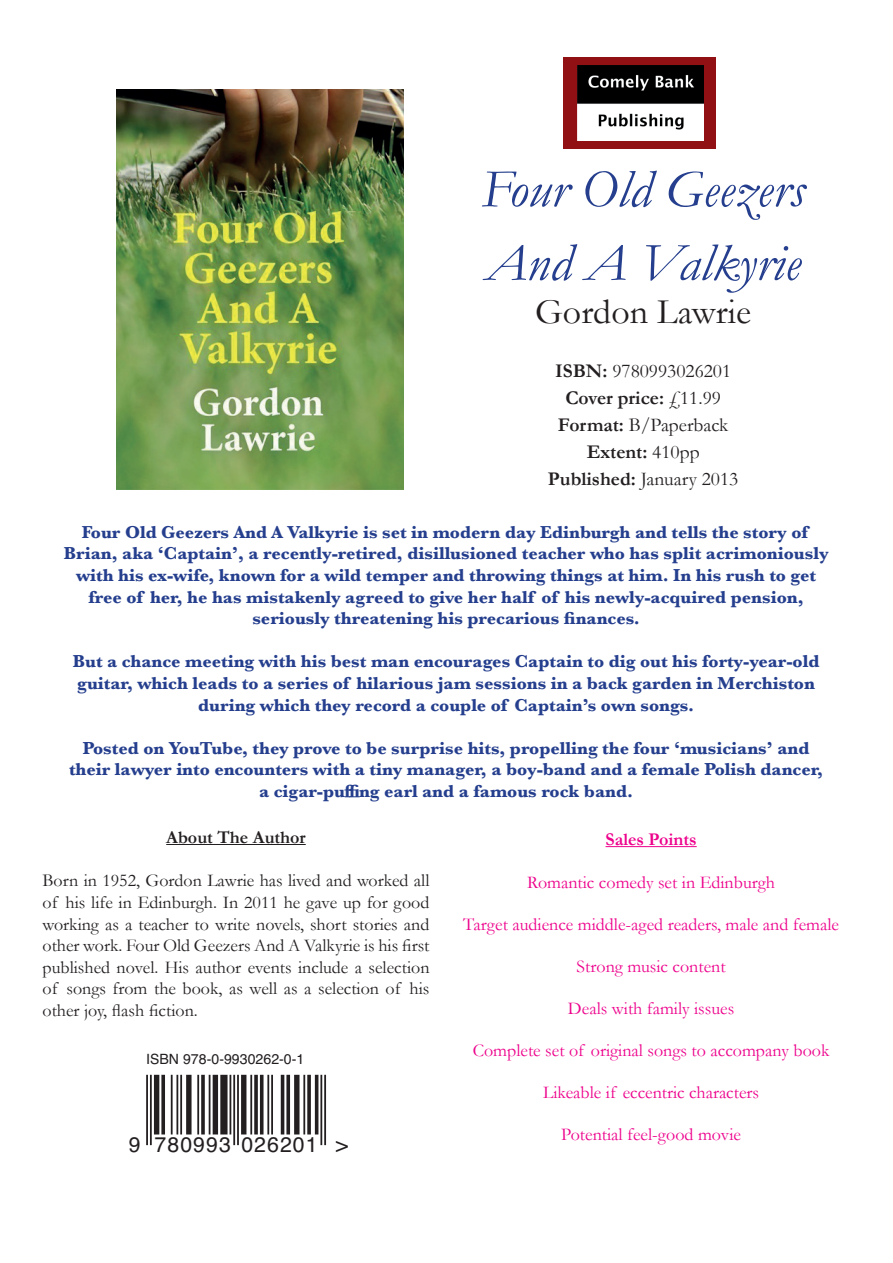
<style>
.page{position:relative;width:893px;height:1263px;background:#fff}
.page>*{position:absolute;margin:0;border:0;box-sizing:border-box;transform-origin:0 0}
.t1{font:italic 54px/73.5px "Garamond";color:#253f8e}
.t2{font:36px "Garamond";color:#231f20}
.t3{font:21.3px "Helvetica";letter-spacing:.05em;color:#231f20}
.t4{font:19.5px/27px "Garamond";color:#231f20;text-align:center}
.t5{font:700 18px/21.6px "Baskerville";color:#253f8e;text-align:center}
.t6{font:18px/21.6px "Garamond";color:#231f20;text-align:justify}
.t7{font:18px "Garamond";color:#ed028c}
.t8{font:700 18px "Garamond";color:#231f20}
.t9{font:700 18px "Garamond";color:#ed028c}
.t10{font:14.1px "Helvetica";color:#231f20}
.s1{font-weight:700}
</style>
<div class="page">
<hr style="left:166px;top:844px;width:140px;height:1px;background:#231f20">
<hr style="left:606px;top:846px;width:91px;height:1px;background:#ed028c">
<div style="left:563px;top:58px;width:153px;height:91px;background:#911013"></div>
<img style="left:578px;top:66px;width:125px;height:75px">
<img style="left:116px;top:89px;width:288px;height:400px">
<hr style="left:146px;top:1075px;width:2px;height:70px;background:#231f20">
<hr style="left:150px;top:1075px;width:2px;height:70px;background:#231f20">
<div style="left:154px;top:1075px;width:5px;height:59px;background:#231f20"></div>
<svg style="left:161px;top:1075px;width:4px;height:59px"></svg>
<hr style="left:171px;top:1075px;width:2px;height:59px;background:#231f20">
<hr style="left:176px;top:1075px;width:2px;height:59px;background:#231f20">
<hr style="left:180px;top:1075px;width:2px;height:59px;background:#231f20">
<div style="left:186px;top:1075px;width:6px;height:59px;background:#231f20"></div>
<hr style="left:197px;top:1075px;width:2px;height:59px;background:#231f20">
<svg style="left:201px;top:1075px;width:4px;height:59px"></svg>
<hr style="left:209px;top:1075px;width:1px;height:59px;background:#231f20">
<div style="left:213px;top:1075px;width:5px;height:59px;background:#231f20"></div>
<div style="left:220px;top:1075px;width:8px;height:59px;background:#231f20"></div>
<hr style="left:230px;top:1075px;width:1px;height:59px;background:#231f20">
<hr style="left:233px;top:1075px;width:2px;height:70px;background:#231f20">
<hr style="left:237px;top:1075px;width:2px;height:70px;background:#231f20">
<div style="left:241px;top:1075px;width:5px;height:59px;background:#231f20"></div>
<hr style="left:250px;top:1075px;width:2px;height:59px;background:#231f20">
<svg style="left:254px;top:1075px;width:4px;height:59px"></svg>
<svg style="left:260px;top:1075px;width:4px;height:59px"></svg>
<hr style="left:267px;top:1075px;width:2px;height:59px;background:#231f20">
<hr style="left:271px;top:1075px;width:2px;height:59px;background:#231f20">
<hr style="left:281px;top:1075px;width:3px;height:59px;background:#231f20">
<svg style="left:286px;top:1075px;width:4px;height:59px"></svg>
<div style="left:294px;top:1075px;width:6px;height:59px;background:#231f20"></div>
<hr style="left:303px;top:1075px;width:2px;height:59px;background:#231f20">
<svg style="left:307px;top:1075px;width:4px;height:59px"></svg>
<hr style="left:315px;top:1075px;width:3px;height:59px;background:#231f20">
<hr style="left:320px;top:1075px;width:2px;height:70px;background:#231f20">
<hr style="left:324px;top:1075px;width:2px;height:70px;background:#231f20">
<h1 class="t1" style="left:481px;top:152px;width:325px">Four Old Geezers<br>And A Valkyrie</h1>
<h2 class="t2" style="left:535px;top:290px;width:217px">Gordon Lawrie</h2>
<p class="t4" style="left:548px;top:357px;width:192px"><span class="s1">ISBN:</span> 9780993026201<br><span class="s1">Cover price:</span> £11.99<br><span class="s1">Format:</span> B/Paperback<br><span class="s1">Extent:</span> 410pp<br><span class="s1">Published:</span> January 2013</p>
<p class="t5" style="left:64px;top:521px;width:766px">Four Old Geezers And A Valkyrie is set in modern day Edinburgh and tells the story of Brian, aka ‘Captain’, a recently-retired, disillusioned teacher who has split acrimoniously with his ex-wife, known for a wild temper and throwing things at him. In his rush to get free of her, he has mistakenly agreed to give her half of his newly-acquired pension, seriously threatening his precarious finances.</p>
<p class="t5" style="left:73px;top:651px;width:748px">But a chance meeting with his best man encourages Captain to dig out his forty-year-old guitar, which leads to a series of hilarious jam sessions in a back garden in Merchiston during which they record a couple of Captain’s own songs.</p>
<p class="t5" style="left:69px;top:737px;width:756px">Posted on YouTube, they prove to be surprise hits, propelling the four ‘musicians’ and their lawyer into encounters with a tiny manager, a boy-band and a female Polish dancer, a cigar-puffing earl and a famous rock band.</p>
<p class="t8" style="left:166px;top:827px;width:141px">About The Author</p>
<p class="t6" style="left:43px;top:870px;width:388px">Born in 1952, Gordon Lawrie has lived and worked all of his life in Edinburgh. In 2011 he gave up for good working as a teacher to write novels, short stories and other work. Four Old Geezers And A Valkyrie is his first published novel. His author events include a selection of songs from the book, as well as a selection of his other joy, flash fiction.</p>
<p class="t9" style="left:606px;top:829px;width:93px">Sales Points</p>
<p class="t7" style="left:527px;top:871px;width:249px">Romantic comedy set in Edinburgh</p>
<p class="t7" style="left:463px;top:913px;width:377px">Target audience middle-aged readers, male and female</p>
<p class="t7" style="left:577px;top:955px;width:151px">Strong music content</p>
<p class="t7" style="left:568px;top:997px;width:168px">Deals with family issues</p>
<p class="t7" style="left:473px;top:1039px;width:358px">Complete set of original songs to accompany book</p>
<p class="t7" style="left:543px;top:1081px;width:217px">Likeable if eccentric characters</p>
<p class="t7" style="left:561px;top:1123px;width:181px">Potential feel-good movie</p>
<p class="t10" style="left:146px;top:1048px;width:160px">ISBN 978-0-9930262-0-1</p>
<p class="t3" style="left:129px;top:1128px;width:221px">9 780993 026201 &gt;</p>
</div>
